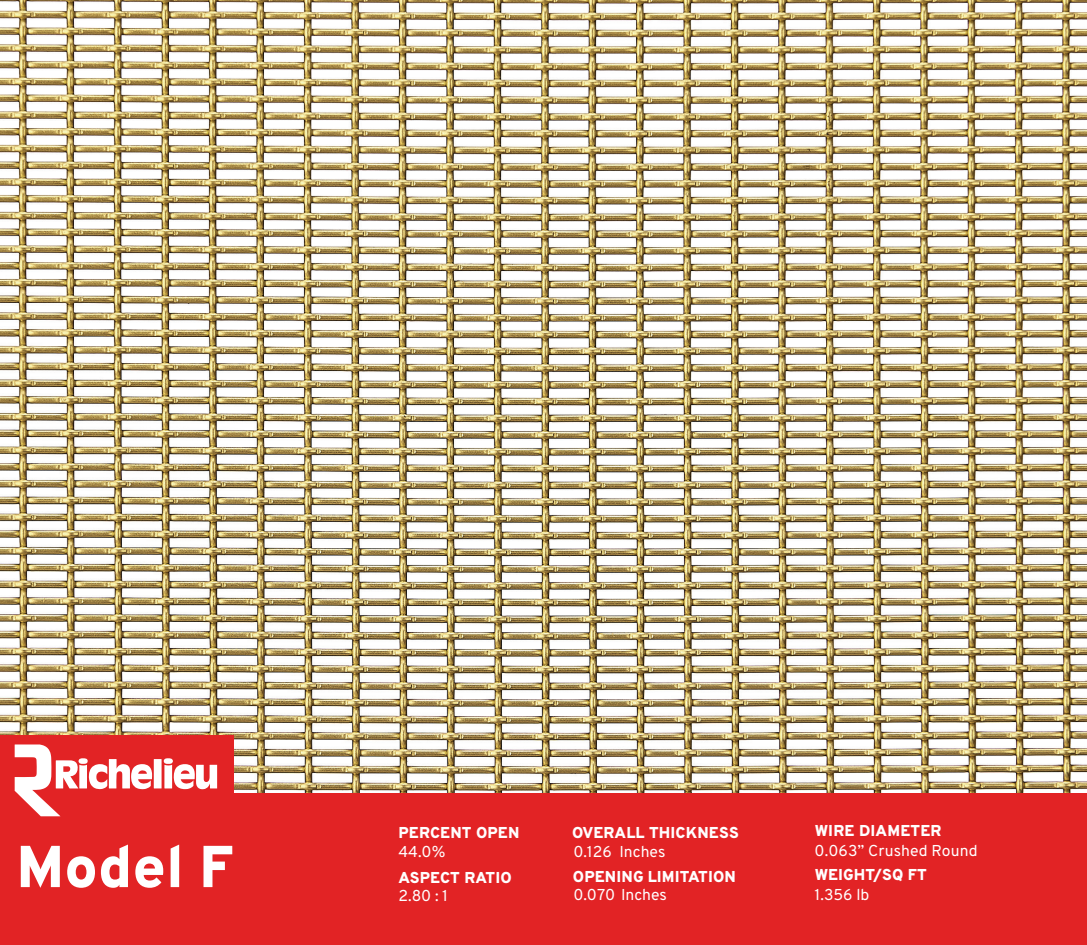
<style>
.page{position:relative;width:1087px;height:945px;background:#fff}
.page>*{position:absolute;margin:0;border:0;box-sizing:border-box;transform-origin:0 0}
.t1{font:800 58.98px "Overpass";color:#fff}
.t2{font:800 15.75px "Overpass";letter-spacing:.01em;color:#fff}
.t3{font:15.75px "Overpass";color:#fff}
</style>
<div class="page">
<img style="left:0;top:0;width:1087px;height:944px">
<div style="left:0;top:793px;width:1086px;height:152px;background:#e22325"></div>
<div style="left:0;top:735px;width:233px;height:152px;background:#e22325"></div>
<svg style="left:15px;top:744px;width:202px;height:72px"></svg>
<h1 class="t1" style="left:16px;top:824px;width:218px">Model F</h1>
<p class="t2" style="left:572px;top:821px;width:168px">OVERALL THICKNESS</p>
<p class="t2" style="left:815px;top:819px;width:128px">WIRE DIAMETER</p>
<p class="t2" style="left:398px;top:821px;width:122px">PERCENT OPEN</p>
<p class="t3" style="left:398px;top:841px;width:48px">44.0%</p>
<p class="t3" style="left:573px;top:841px;width:94px">0.126 Inches</p>
<p class="t3" style="left:814px;top:839px;width:164px">0.063” Crushed Round</p>
<p class="t3" style="left:398px;top:885px;width:51px">2.80 : 1</p>
<p class="t3" style="left:573px;top:883px;width:95px">0.070 Inches</p>
<p class="t3" style="left:814px;top:883px;width:56px">1.356 lb</p>
<p class="t2" style="left:398px;top:867px;width:115px">ASPECT RATIO</p>
<p class="t2" style="left:573px;top:865px;width:164px">OPENING LIMITATION</p>
<p class="t2" style="left:815px;top:864px;width:114px">WEIGHT/SQ FT</p>
</div>
